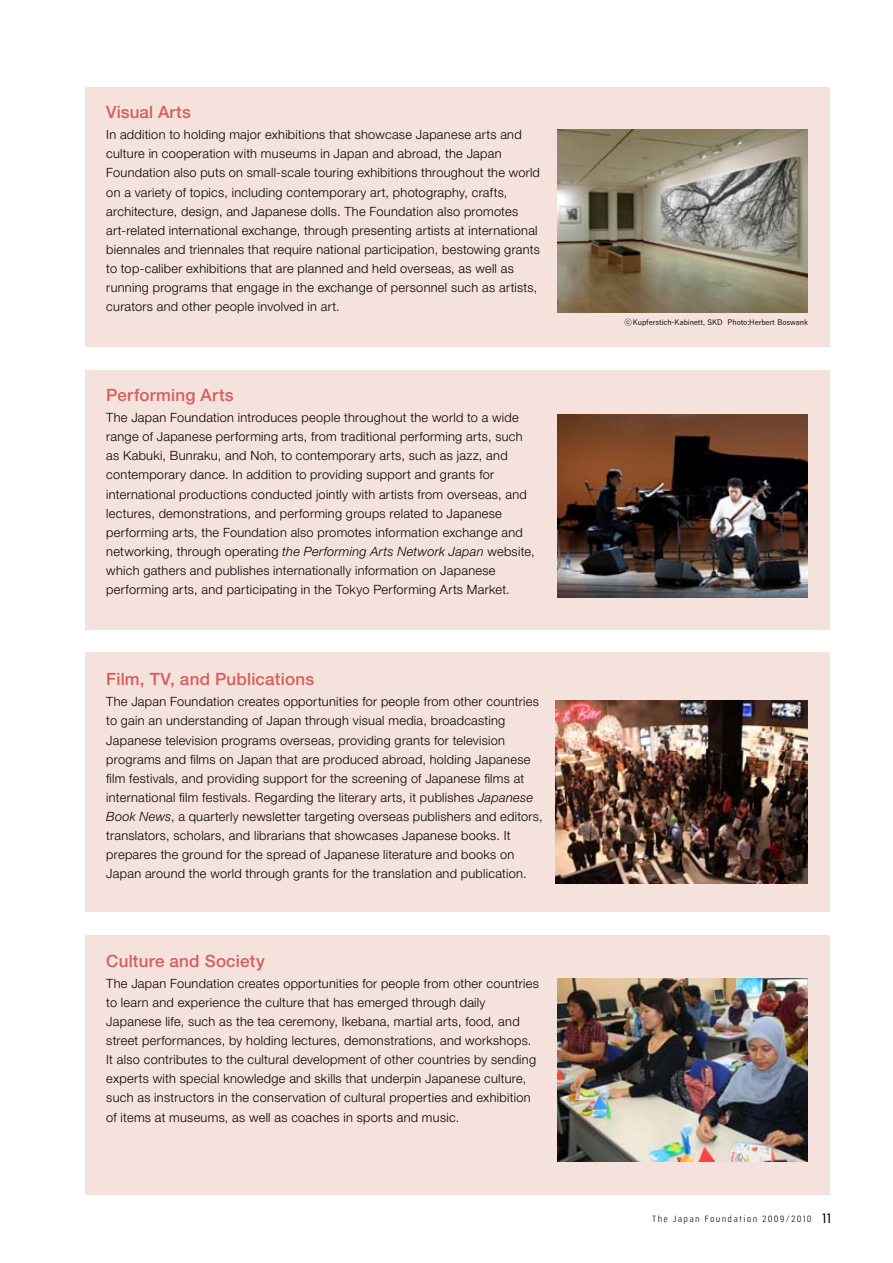
<style>
.page{position:relative;width:893px;height:1263px;background:#fff}
.page>*{position:absolute;margin:0;border:0;box-sizing:border-box;transform-origin:0 0}
.t1{font:500 16.95px "Helvetica Neue LT Std";letter-spacing:.01em;color:#d45f5c}
.t2{font:300 12.75px/19.2px "Helvetica Neue LT Std";letter-spacing:.02em;color:#000}
.t3{font:8.55px "Jesaya Lt";letter-spacing:.225em;color:#000}
.t4{font:7.5px "Yu Gothic Std M";letter-spacing:-.01em;color:#000}
.s1{font-style:italic}
.s2{font-family:"Gothic BBB Pro";font-weight:500}
.s3{font-family:"Koz Min Pro"}
.s4{font-family:"Jesaya Bk";font-size:12.75px}
</style>
<div class="page">
<div style="left:85px;top:87px;width:744px;height:260px;background:#f6e2dd"></div>
<div style="left:85px;top:370px;width:744px;height:259px;background:#f6e2dd"></div>
<div style="left:85px;top:653px;width:744px;height:259px;background:#f6e2dd"></div>
<div style="left:85px;top:935px;width:744px;height:260px;background:#f6e2dd"></div>
<img style="left:557px;top:130px;width:251px;height:183px">
<img style="left:557px;top:979px;width:251px;height:182px">
<img style="left:557px;top:415px;width:251px;height:183px">
<img style="left:555px;top:700px;width:253px;height:183px">
<h1 class="t1" style="left:106px;top:102px;width:86px">Visual Arts</h1>
<p class="t2" style="left:106px;top:125px;width:435px">In addition to holding major exhibitions that showcase Japanese arts and culture in cooperation with museums in Japan and abroad, the Japan Foundation also puts on small-scale touring exhibitions throughout the world on a variety of topics, including contemporary art, photography, crafts, architecture, design, and Japanese dolls. The Foundation also promotes art-related international exchange, through presenting artists at international biennales and triennales that require national participation, bestowing grants to top-caliber exhibitions that are planned and held overseas, as well as running programs that engage in the exchange of personnel such as artists, curators and other people involved in art.</p>
<h1 class="t1" style="left:106px;top:385px;width:129px">Performing Arts</h1>
<p class="t2" style="left:106px;top:408px;width:430px">The Japan Foundation introduces people throughout the world to a wide range of Japanese performing arts, from traditional performing arts, such as Kabuki, Bunraku, and Noh, to contemporary arts, such as jazz, and contemporary dance. In addition to providing support and grants for international productions conducted jointly with artists from overseas, and lectures, demonstrations, and performing groups related to Japanese performing arts, the Foundation also promotes information exchange and networking, through operating <span class="s1">the Performing Arts Network Japan</span> website, which gathers and publishes internationally information on Japanese performing arts, and participating in the Tokyo Performing Arts Market.</p>
<h1 class="t1" style="left:106px;top:669px;width:209px">Film, TV, and Publications</h1>
<p class="t2" style="left:106px;top:692px;width:438px">The Japan Foundation creates opportunities for people from other countries to gain an understanding of Japan through visual media, broadcasting Japanese television programs overseas, providing grants for television programs and films on Japan that are produced abroad, holding Japanese film festivals, and providing support for the screening of Japanese films at international film festivals. Regarding the literary arts, it publishes <span class="s1">Japanese Book News</span>, a quarterly newsletter targeting overseas publishers and editors, translators, scholars, and librarians that showcases Japanese books. It prepares the ground for the spread of Japanese literature and books on Japan around the world through grants for the translation and publication.</p>
<h1 class="t1" style="left:106px;top:950px;width:160px">Culture and Society</h1>
<p class="t2" style="left:106px;top:973px;width:434px">The Japan Foundation creates opportunities for people from other countries to learn and experience the culture that has emerged through daily Japanese life, such as the tea ceremony, Ikebana, martial arts, food, and street performances, by holding lectures, demonstrations, and workshops.<br>It also contributes to the cultural development of other countries by sending experts with special knowledge and skills that underpin Japanese culture, such as instructors in the conservation of cultural properties and exhibition of items at museums, as well as coaches in sports and music.</p>
<p class="t4" style="left:624px;top:317px;width:185px"><span class="s2">ⓒ</span>Kupferstich-Kabinett, SKD Photo:Herbert Boswank</p>
<p class="t3" style="left:652px;top:1213px;width:179px">The Japan Foundation 2009<span class="s3">/</span>2010 <span class="s4">11</span></p>
</div>
